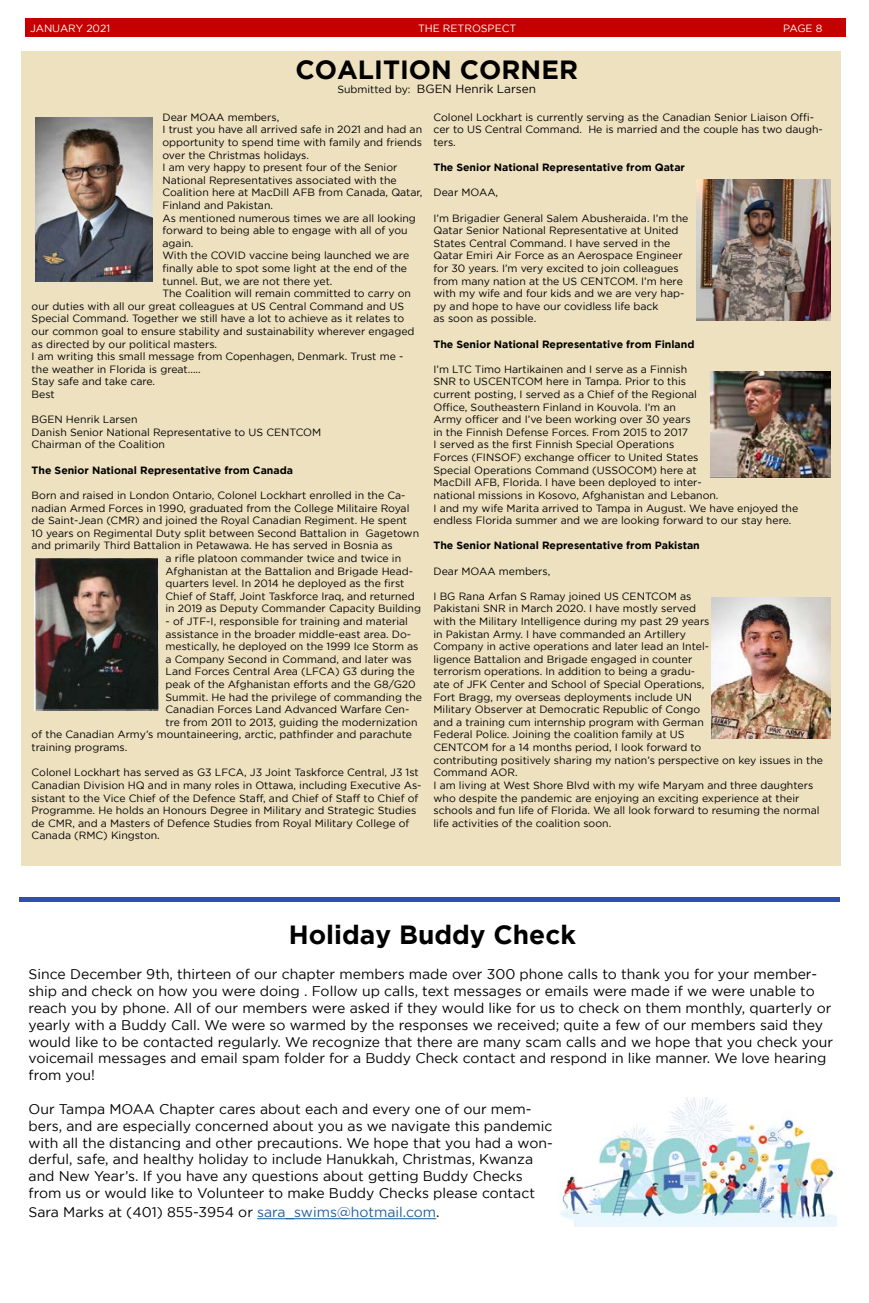
<style>
.page{position:relative;width:869px;height:1303px;background:#fff}
.page>*{position:absolute;margin:0;border:0;box-sizing:border-box;transform-origin:0 0}
.t1{font:700 26.25px "Gotham";color:#000}
.t2{font:14px/16.8px "Gotham";color:#000}
.t3{font:11.81px "Gotham";color:#000}
.t4{font:10.5px/12.6px "Gotham";color:#000}
.t5{font:700 10.5px "Gotham";color:#000}
.t6{font:10.5px "Gotham";color:#fff}
.s1{font-size:10.5px}
.s2{color:#215e9e}
</style>
<div class="page">
<div style="left:25px;top:18px;width:820px;height:19px;background:#c50000"></div>
<hr style="left:257px;top:1218px;width:179px;height:1px;background:#215e9e">
<div style="left:19px;top:896px;width:820px;height:5px;background:#324fb0"></div>
<div style="left:21px;top:51px;width:819px;height:815px;background:#eee1c0"></div>
<img style="left:35px;top:117px;width:117px;height:164px">
<img style="left:696px;top:180px;width:133px;height:141px">
<img style="left:35px;top:558px;width:123px;height:152px">
<img style="left:710px;top:371px;width:119px;height:106px">
<img style="left:711px;top:597px;width:118px;height:141px">
<img style="left:559px;top:1097px;width:276px;height:128px">
<p class="t6" style="left:30px;top:22px;width:81px">JANUARY 2021</p>
<p class="t6" style="left:418px;top:22px;width:100px">THE RETROSPECT</p>
<p class="t6" style="left:782px;top:22px;width:41px">PAGE 8</p>
<h1 class="t1" style="left:295px;top:54px;width:284px">COALITION CORNER</h1>
<p class="t3" style="left:337px;top:82px;width:200px"><span class="s1">Submitted by:</span> BGEN Henrik Larsen</p>
<p class="t4" style="left:162px;top:110px;width:118px">Dear MOAA members,</p>
<p class="t4" style="left:162px;top:123px;width:261px">I trust you have all arrived safe in 2021 and had an</p>
<p class="t4" style="left:162px;top:136px;width:261px">opportunity to spend time with family and friends</p>
<p class="t4" style="left:162px;top:148px;width:148px">over the Christmas holidays.</p>
<p class="t4" style="left:162px;top:161px;width:236px">I am very happy to present four of the Senior</p>
<p class="t4" style="left:162px;top:173px;width:236px">National Representatives associated with the</p>
<p class="t4" style="left:162px;top:186px;width:261px">Coalition here at MacDill AFB from Canada, Qatar,</p>
<p class="t4" style="left:162px;top:199px;width:112px">Finland and Pakistan.</p>
<p class="t4" style="left:162px;top:211px;width:255px">As mentioned numerous times we are all looking</p>
<p class="t4" style="left:162px;top:224px;width:247px">forward to being able to engage with all of you</p>
<p class="t4" style="left:162px;top:236px;width:32px">again.</p>
<p class="t4" style="left:162px;top:249px;width:248px">With the COVID vaccine being launched we are</p>
<p class="t4" style="left:162px;top:262px;width:246px">finally able to spot some light at the end of the</p>
<p class="t4" style="left:162px;top:274px;width:171px">tunnel. But, we are not there yet.</p>
<p class="t4" style="left:162px;top:287px;width:250px">The Coalition will remain committed to carry on</p>
<p class="t4" style="left:32px;top:299px;width:374px">our duties with all our great colleagues at US Central Command and US</p>
<p class="t4" style="left:32px;top:312px;width:374px">Special Command. Together we still have a lot to achieve as it relates to</p>
<p class="t4" style="left:32px;top:325px;width:384px">our common goal to ensure stability and sustainability wherever engaged</p>
<p class="t4" style="left:32px;top:337px;width:187px">as directed by our political masters.</p>
<p class="t4" style="left:32px;top:350px;width:373px">I am writing this small message from Copenhagen, Denmark. Trust me -</p>
<p class="t4" style="left:32px;top:362px;width:170px">the weather in Florida is great.....</p>
<p class="t4" style="left:32px;top:375px;width:125px">Stay safe and take care.</p>
<p class="t4" style="left:32px;top:388px;width:25px">Best</p>
<p class="t4" style="left:32px;top:413px;width:291px">BGEN Henrik Larsen<br>Danish Senior National Representative to US CENTCOM<br>Chairman of the Coalition</p>
<p class="t5" style="left:32px;top:464px;width:263px">The Senior National Representative from Canada</p>
<p class="t4" style="left:32px;top:488px;width:375px">Born and raised in London Ontario, Colonel Lockhart enrolled in the Ca-</p>
<p class="t4" style="left:32px;top:501px;width:379px">nadian Armed Forces in 1990, graduated from the College Militaire Royal</p>
<p class="t4" style="left:32px;top:514px;width:377px">de Saint-Jean (CMR) and joined the Royal Canadian Regiment. He spent</p>
<p class="t4" style="left:32px;top:526px;width:389px">10 years on Regimental Duty split between Second Battalion in Gagetown</p>
<p class="t4" style="left:32px;top:539px;width:362px">and primarily Third Battalion in Petawawa. He has served in Bosnia as</p>
<p class="t4" style="left:165px;top:551px;width:237px">a rifle platoon commander twice and twice in</p>
<p class="t4" style="left:165px;top:564px;width:249px">Afghanistan at the Battalion and Brigade Head-</p>
<p class="t4" style="left:165px;top:577px;width:240px">quarters level. In 2014 he deployed as the first</p>
<p class="t4" style="left:165px;top:589px;width:250px">Chief of Staff, Joint Taskforce Iraq, and returned</p>
<p class="t4" style="left:165px;top:602px;width:257px">in 2019 as Deputy Commander Capacity Building</p>
<p class="t4" style="left:165px;top:614px;width:244px">- of JTF-I, responsible for training and material</p>
<p class="t4" style="left:165px;top:627px;width:247px">assistance in the broader middle-east area. Do-</p>
<p class="t4" style="left:165px;top:640px;width:254px">mestically, he deployed on the 1999 Ice Storm as</p>
<p class="t4" style="left:165px;top:652px;width:247px">a Company Second in Command, and later was</p>
<p class="t4" style="left:165px;top:665px;width:250px">Land Forces Central Area (LFCA) G3 during the</p>
<p class="t4" style="left:165px;top:677px;width:251px">peak of the Afghanistan efforts and the G8/G20</p>
<p class="t4" style="left:165px;top:690px;width:258px">Summit. He had the privilege of commanding the</p>
<p class="t4" style="left:165px;top:703px;width:245px">Canadian Forces Land Advanced Warfare Cen-</p>
<p class="t4" style="left:165px;top:715px;width:253px">tre from 2011 to 2013, guiding the modernization</p>
<p class="t4" style="left:32px;top:728px;width:382px">of the Canadian Army’s mountaineering, arctic, pathfinder and parachute</p>
<p class="t4" style="left:32px;top:740px;width:97px">training programs.</p>
<p class="t4" style="left:32px;top:766px;width:391px">Colonel Lockhart has served as G3 LFCA, J3 Joint Taskforce Central, J3 1st Canadian Division HQ and in many roles in Ottawa, including Executive As&shy;sistant to the Vice Chief of the Defence Staff, and Chief of Staff to Chief of Programme. He holds an Honours Degree in Military and Strategic Studies de CMR, and a Masters of Defence Studies from Royal Military College of Canada (RMC) Kingston.</p>
<p class="t4" style="left:433px;top:110px;width:390px">Colonel Lockhart is currently serving as the Canadian Senior Liaison Offi&shy;cer to US Central Command. He is married and the couple has two daugh&shy;ters.</p>
<p class="t5" style="left:433px;top:161px;width:253px">The Senior National Representative from Qatar</p>
<p class="t4" style="left:433px;top:186px;width:66px">Dear MOAA,</p>
<p class="t4" style="left:433px;top:211px;width:256px">I’m Brigadier General Salem Abusheraida. I’m the Qatar Senior National Representative at United States Central Command. I have served in the Qatar Emiri Air Force as an Aerospace Engineer for 30 years. I’m very excited to join colleagues from many nation at the US CENTCOM. I’m here with my wife and four kids and we are very hap&shy;py and hope to have our covidless life back<br>as soon as possible.</p>
<p class="t5" style="left:433px;top:338px;width:262px">The Senior National Representative from Finland</p>
<p class="t4" style="left:433px;top:362px;width:366px">I’m LTC Timo Hartikainen and I serve as a Finnish<br>SNR to USCENTCOM here in Tampa. Prior to this<br>current posting, I served as a Chief of the Regional<br>Office, Southeastern Finland in Kouvola. I’m an<br>Army officer and I’ve been working over 30 years<br>in the Finnish Defense Forces. From 2015 to 2017<br>I served as the first Finnish Special Operations<br>Forces (FINSOF) exchange officer to United States<br>Special Operations Command (USSOCOM) here at<br>MacDill AFB, Florida. I have been deployed to inter-<br>national missions in Kosovo, Afghanistan and Lebanon.<br>I and my wife Marita arrived to Tampa in August. We have enjoyed the endless Florida summer and we are looking forward to our stay here.</p>
<p class="t5" style="left:433px;top:539px;width:268px">The Senior National Representative from Pakistan</p>
<p class="t4" style="left:433px;top:564px;width:118px">Dear MOAA members,</p>
<p class="t4" style="left:433px;top:589px;width:391px">I BG Rana Arfan S Ramay joined US CENTCOM as<br>Pakistani SNR in March 2020. I have mostly served<br>with the Military Intelligence during my past 29 years<br>in Pakistan Army. I have commanded an Artillery<br>Company in active operations and later lead an Intel-<br>ligence Battalion and Brigade engaged in counter<br>terrorism operations. In addition to being a gradu-<br>ate of JFK Center and School of Special Operations,<br>Fort Bragg, my overseas deployments include UN<br>Military Observer at Democratic Republic of Congo<br>and a training cum internship program with German<br>Federal Police. Joining the coalition family at US<br>CENTCOM for a 14 months period, I look forward to<br>contributing positively sharing my nation’s perspective on key issues in the Command AOR.<br>I am living at West Shore Blvd with my wife Maryam and three daughters who despite the pandemic are enjoying an exciting experience at their schools and fun life of Florida. We all look forward to resuming the normal life activities of the coalition soon.</p>
<h1 class="t1" style="left:289px;top:919px;width:288px">Holiday Buddy Check</h1>
<p class="t2" style="left:29px;top:965px;width:805px">Since December 9th, thirteen of our chapter members made over 300 phone calls to thank you for your member&shy;ship and check on how you were doing . Follow up calls, text messages or emails were made if we were unable to reach you by phone. All of our members were asked if they would like for us to check on them monthly, quarterly or yearly with a Buddy Call. We were so warmed by the responses we received; quite a few of our members said they would like to be contacted regularly. We recognize that there are many scam calls and we hope that you check your voicemail messages and email spam folder for a Buddy Check contact and respond in like manner. We love hearing from you!</p>
<p class="t2" style="left:29px;top:1100px;width:525px">Our Tampa MOAA Chapter cares about each and every one of our mem&shy;bers, and are especially concerned about you as we navigate this pandemic with all the distancing and other precautions. We hope that you had a won&shy;derful, safe, and healthy holiday to include Hanukkah, Christmas, Kwanza and New Year’s. If you have any questions about getting Buddy Checks from us or would like to Volunteer to make Buddy Checks please contact</p>
<h2 class="t2" style="left:29px;top:1203px;width:412px">Sara Marks at (401) 855-3954 or <span class="s2">sara_swims@hotmail.com</span>.</h2>
</div>
